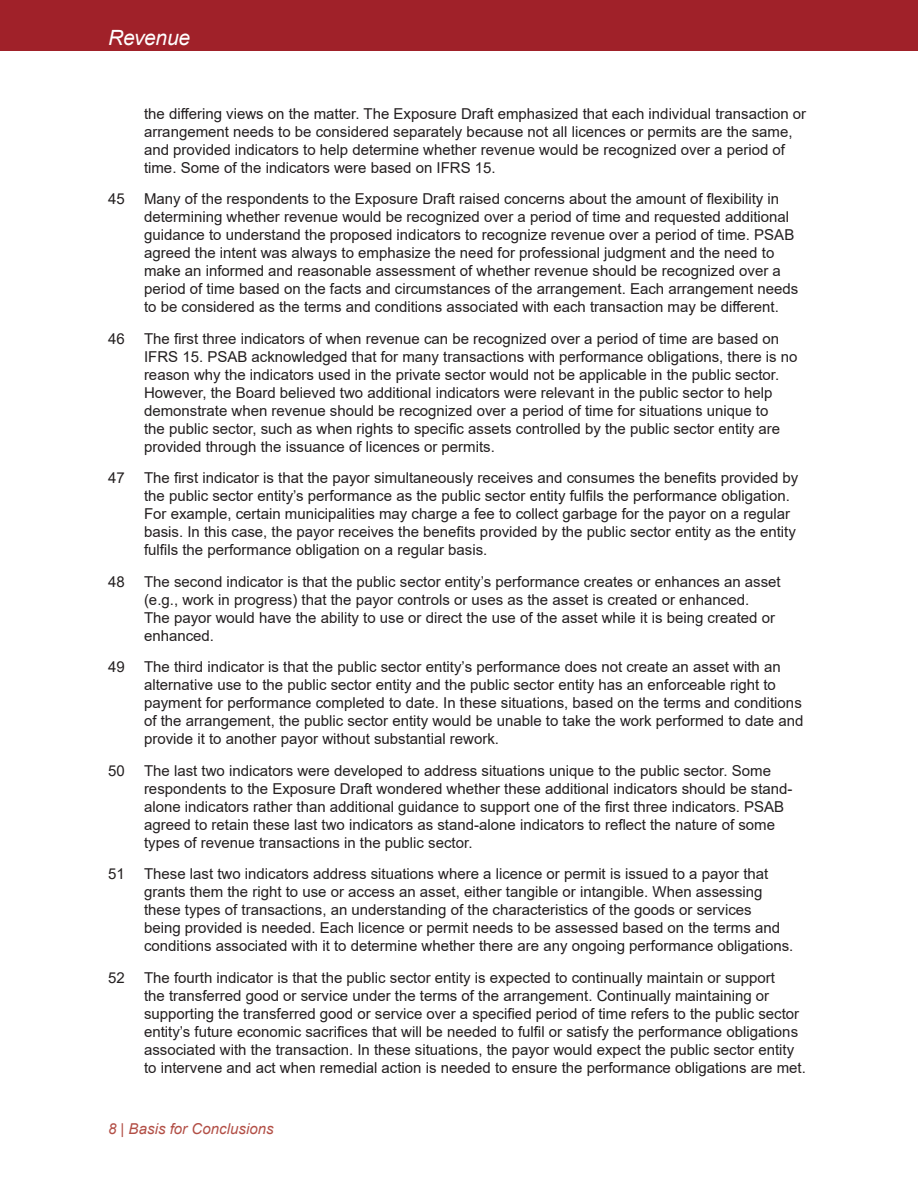
<style>
.page{position:relative;width:918px;height:1188px;background:#fff}
.page>*{position:absolute;margin:0;border:0;box-sizing:border-box;transform-origin:0 0}
.t1{font:italic 21px "Arial";letter-spacing:-.01em;color:#fff}
.t2{font:15px/18px "Arial";color:#231f20}
.t3{font:italic 15px "Arial";letter-spacing:.005em;color:#b24e45}
</style>
<div class="page">
<div style="left:0;top:0;width:918px;height:51px;background:#a02129"></div>
<h1 class="t1" style="left:108px;top:24px;width:84px">Revenue</h1>
<p class="t2" style="left:144px;top:105px;width:664px">the differing views on the matter. The Exposure Draft emphasized that each individual transaction or arrangement needs to be considered separately because not all licences or permits are the same, and provided indicators to help determine whether revenue would be recognized over a period of time. Some of the indicators were based on IFRS 15.</p>
<p class="t2" style="left:108px;top:190px;width:18px">45</p>
<p class="t2" style="left:144px;top:190px;width:656px">Many of the respondents to the Exposure Draft raised concerns about the amount of flexibility in determining whether revenue would be recognized over a period of time and requested additional guidance to understand the proposed indicators to recognize revenue over a period of time. PSAB agreed the intent was always to emphasize the need for professional judgment and the need to make an informed and reasonable assessment of whether revenue should be recognized over a period of time based on the facts and circumstances of the arrangement. Each arrangement needs to be considered as the terms and conditions associated with each transaction may be different.</p>
<p class="t2" style="left:108px;top:330px;width:18px">46</p>
<p class="t2" style="left:144px;top:330px;width:655px">The first three indicators of when revenue can be recognized over a period of time are based on IFRS 15. PSAB acknowledged that for many transactions with performance obligations, there is no reason why the indicators used in the private sector would not be applicable in the public sector.<br>However, the Board believed two additional indicators were relevant in the public sector to help demonstrate when revenue should be recognized over a period of time for situations unique to<br>the public sector, such as when rights to specific assets controlled by the public sector entity are provided through the issuance of licences or permits.</p>
<p class="t2" style="left:108px;top:469px;width:18px">47</p>
<p class="t2" style="left:144px;top:469px;width:656px">The first indicator is that the payor simultaneously receives and consumes the benefits provided by the public sector entity’s performance as the public sector entity fulfils the performance obligation.<br>For example, certain municipalities may charge a fee to collect garbage for the payor on a regular basis. In this case, the payor receives the benefits provided by the public sector entity as the entity fulfils the performance obligation on a regular basis.</p>
<p class="t2" style="left:108px;top:573px;width:18px">48</p>
<p class="t2" style="left:144px;top:573px;width:638px">The second indicator is that the public sector entity’s performance creates or enhances an asset (e.g., work in progress) that the payor controls or uses as the asset is created or enhanced.<br>The payor would have the ability to use or direct the use of the asset while it is being created or enhanced.</p>
<p class="t2" style="left:108px;top:658px;width:18px">49</p>
<p class="t2" style="left:144px;top:658px;width:661px">The third indicator is that the public sector entity’s performance does not create an asset with an alternative use to the public sector entity and the public sector entity has an enforceable right to payment for performance completed to date. In these situations, based on the terms and conditions of the arrangement, the public sector entity would be unable to take the work performed to date and provide it to another payor without substantial rework.</p>
<p class="t2" style="left:108px;top:762px;width:18px">50</p>
<p class="t2" style="left:144px;top:762px;width:650px">The last two indicators were developed to address situations unique to the public sector. Some respondents to the Exposure Draft wondered whether these additional indicators should be stand&shy;alone indicators rather than additional guidance to support one of the first three indicators. PSAB agreed to retain these last two indicators as stand-alone indicators to reflect the nature of some types of revenue transactions in the public sector.</p>
<p class="t2" style="left:108px;top:865px;width:18px">51</p>
<p class="t2" style="left:144px;top:865px;width:651px">These last two indicators address situations where a licence or permit is issued to a payor that grants them the right to use or access an asset, either tangible or intangible. When assessing these types of transactions, an understanding of the characteristics of the goods or services<br>being provided is needed. Each licence or permit needs to be assessed based on the terms and conditions associated with it to determine whether there are any ongoing performance obligations.</p>
<p class="t2" style="left:108px;top:969px;width:18px">52</p>
<p class="t2" style="left:144px;top:969px;width:663px">The fourth indicator is that the public sector entity is expected to continually maintain or support<br>the transferred good or service under the terms of the arrangement. Continually maintaining or supporting the transferred good or service over a specified period of time refers to the public sector entity’s future economic sacrifices that will be needed to fulfil or satisfy the performance obligations associated with the transaction. In these situations, the payor would expect the public sector entity to intervene and act when remedial action is needed to ensure the performance obligations are met.</p>
<p class="t3" style="left:108px;top:1119px;width:167px">8 | Basis for Conclusions</p>
</div>
